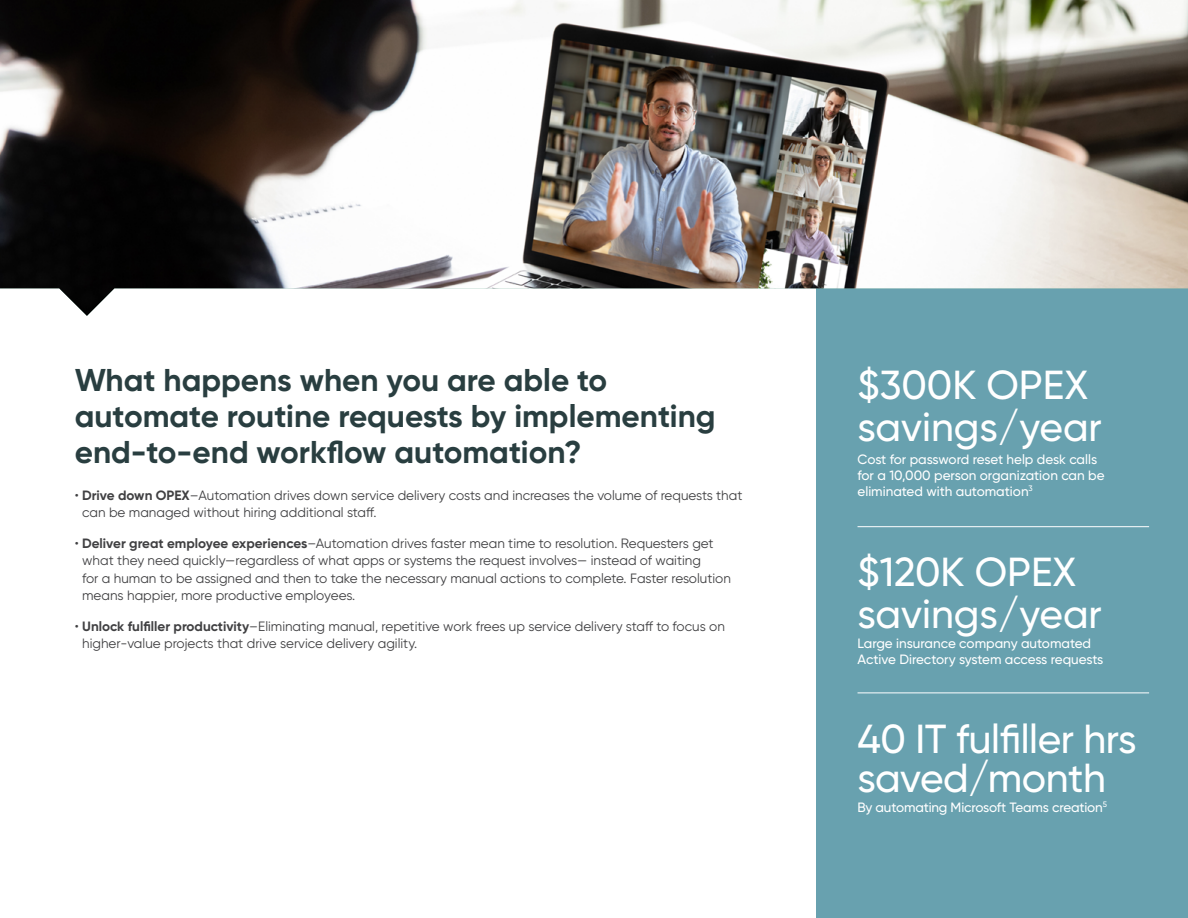
<style>
.page{position:relative;width:1188px;height:918px;background:#fff}
.page>*{position:absolute;margin:0;border:0;box-sizing:border-box;transform-origin:0 0}
.t1{font:500 40.5px/42px "Gilroy";color:#fff}
.t2{font:700 31.5px/36px "Gilroy";color:#293e40}
.t3{font:13.5px/17.2px "Gilroy";color:#404042}
.t4{font:500 13.5px/15.8px "Gilroy";letter-spacing:-.005em;color:#fff}
.s1{font-weight:700}
</style>
<div class="page">
<div style="left:817px;top:94px;width:371px;height:824px;background:#68a1af"></div>
<img style="left:0;top:0;width:1188px;height:316px">
<hr style="left:858px;top:526px;width:291px;height:1px;background:#fff">
<hr style="left:858px;top:693px;width:291px;height:1px;background:#fff">
<h2 class="t2" style="left:75px;top:361px;width:642px">What happens when you are able to automate routine requests by implementing end-to-end workflow automation?</h2>
<p class="t3" style="left:82px;top:487px;width:662px;text-indent:-7px">• <span class="s1">Drive down OPEX</span>–Automation drives down service delivery costs and increases the volume of requests that can be managed without hiring additional staff.</p>
<p class="t3" style="left:82px;top:535px;width:650px;text-indent:-7px">• <span class="s1">Deliver great employee experiences</span>–Automation drives faster mean time to resolution. Requesters get what they need quickly—regardless of what apps or systems the request involves— instead of waiting<br>for a human to be assigned and then to take the necessary manual actions to complete. Faster resolution means happier, more productive employees.</p>
<p class="t3" style="left:82px;top:617px;width:644px;text-indent:-7px">• <span class="s1">Unlock fulfiller productivity</span>–Eliminating manual, repetitive work frees up service delivery staff to focus on higher-value projects that drive service delivery agility.</p>
<h1 class="t1" style="left:858px;top:363px;width:246px">$300K OPEX savings/year</h1>
<p class="t4" style="left:858px;top:451px;width:249px">Cost for password reset help desk calls for a 10,000 person organization can be eliminated with automation<sup>3</sup></p>
<h1 class="t1" style="left:858px;top:551px;width:246px">$120K OPEX savings/year</h1>
<p class="t4" style="left:858px;top:635px;width:247px">Large insurance company automated<br>Active Directory system access requests</p>
<h1 class="t1" style="left:858px;top:719px;width:281px;line-height:39px">40 IT fulfiller hrs saved/month</h1>
<p class="t4" style="left:858px;top:799px;width:251px">By automating Microsoft Teams creation<sup>5</sup></p>
</div>
